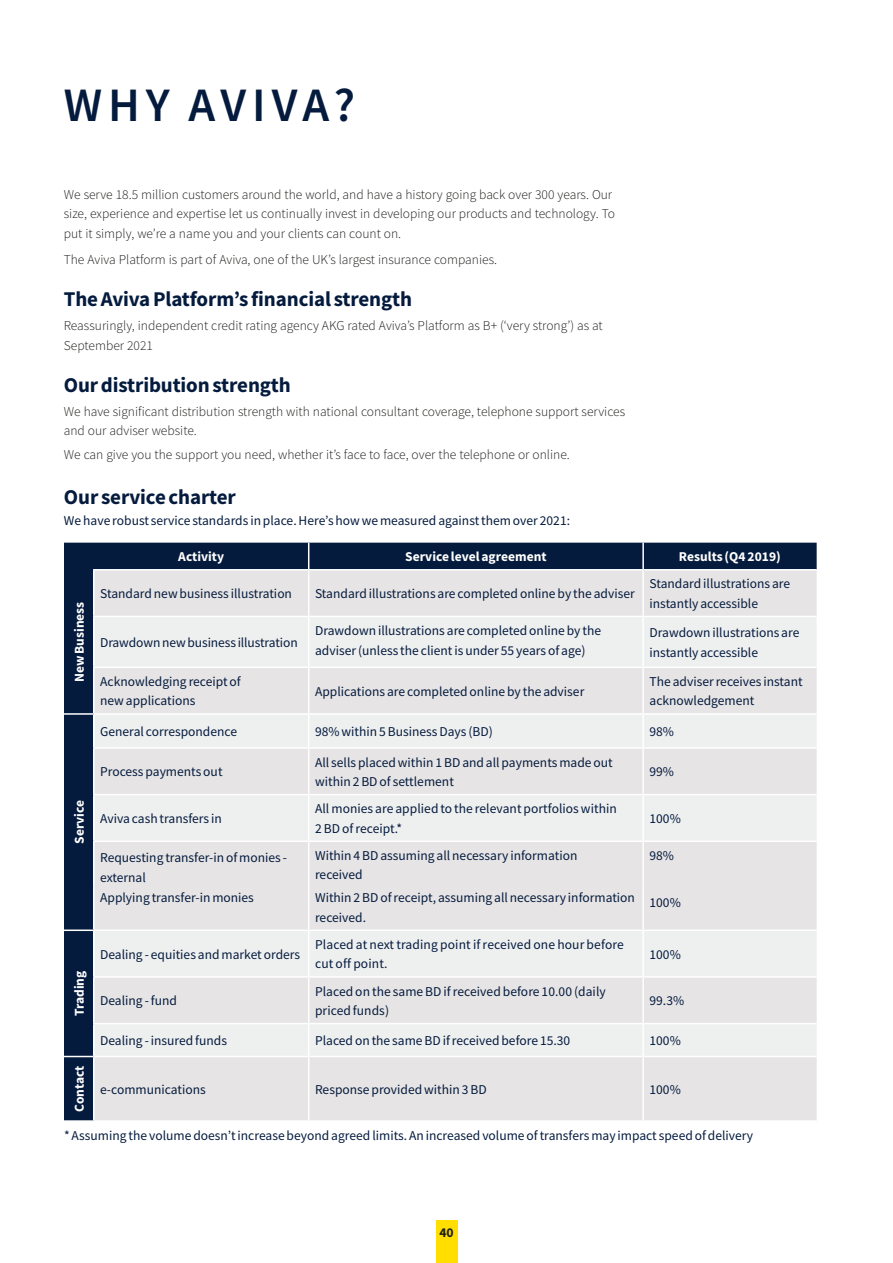
<style>
.page{position:relative;width:893px;height:1263px;background:#fff}
.page>*{position:absolute;margin:0;border:0;box-sizing:border-box;transform-origin:0 0}
.t1{font:600 48px "Source Sans Pro";letter-spacing:.125em;color:#051b3e}
.t2{font:700 21px "Source Sans Pro";letter-spacing:-.005em;color:#051b3e}
.t3{font:13.5px/19.5px "Source Sans Pro";color:#051b3e}
.t4{font:300 13.5px/19.5px "Source Sans Pro";color:#1d1d1b}
.t5{font:700 13.5px "Source Sans Pro";color:#fff}
.t6{font:700 13.5px "Source Sans Pro";color:#1d1d1b}
</style>
<div class="page">
<div style="left:436px;top:1220px;width:21px;height:43px;background:#ffde00"></div>
<div style="left:64px;top:543px;width:753px;height:577px;background:#051b3e"></div>
<div style="left:95px;top:570px;width:722px;height:550px;background:#e6e4e4"></div>
<svg style="left:95px;top:617px;width:722px;height:439px;background:#e9e9e9"></svg>
<svg style="left:308px;top:543px;width:1px;height:26px"></svg>
<hr style="left:642px;top:543px;width:2px;height:26px;background:#fff">
<hr style="left:93px;top:569px;width:216px;height:1px;background:#fff">
<hr style="left:93px;top:570px;width:2px;height:46px;background:#fff">
<hr style="left:309px;top:569px;width:334px;height:1px;background:#fff">
<hr style="left:308px;top:570px;width:1px;height:46px;background:#fff">
<hr style="left:643px;top:569px;width:174px;height:1px;background:#fff">
<hr style="left:642px;top:570px;width:2px;height:46px;background:#fff">
<hr style="left:93px;top:616px;width:216px;height:1px;background:#fff">
<hr style="left:93px;top:617px;width:2px;height:49px;background:#fff">
<hr style="left:309px;top:616px;width:334px;height:1px;background:#fff">
<hr style="left:308px;top:617px;width:1px;height:49px;background:#fff">
<hr style="left:643px;top:616px;width:174px;height:1px;background:#fff">
<hr style="left:642px;top:617px;width:2px;height:49px;background:#fff">
<hr style="left:93px;top:666px;width:216px;height:2px;background:#fff">
<hr style="left:93px;top:668px;width:2px;height:45px;background:#fff">
<hr style="left:309px;top:666px;width:334px;height:2px;background:#fff">
<hr style="left:308px;top:668px;width:1px;height:45px;background:#fff">
<hr style="left:643px;top:666px;width:174px;height:2px;background:#fff">
<hr style="left:642px;top:668px;width:2px;height:45px;background:#fff">
<hr style="left:64px;top:713px;width:30px;height:2px;background:#fff">
<hr style="left:94px;top:713px;width:215px;height:2px;background:#fff">
<hr style="left:93px;top:715px;width:2px;height:32px;background:#fff">
<hr style="left:309px;top:713px;width:334px;height:2px;background:#fff">
<hr style="left:308px;top:715px;width:1px;height:32px;background:#fff">
<hr style="left:643px;top:713px;width:174px;height:2px;background:#fff">
<hr style="left:642px;top:715px;width:2px;height:32px;background:#fff">
<hr style="left:93px;top:747px;width:216px;height:2px;background:#fff">
<hr style="left:93px;top:749px;width:2px;height:45px;background:#fff">
<hr style="left:309px;top:747px;width:334px;height:2px;background:#fff">
<hr style="left:308px;top:749px;width:1px;height:45px;background:#fff">
<hr style="left:643px;top:747px;width:174px;height:2px;background:#fff">
<hr style="left:642px;top:749px;width:2px;height:45px;background:#fff">
<hr style="left:93px;top:794px;width:216px;height:1px;background:#fff">
<hr style="left:93px;top:795px;width:2px;height:45px;background:#fff">
<hr style="left:309px;top:794px;width:334px;height:1px;background:#fff">
<hr style="left:308px;top:795px;width:1px;height:45px;background:#fff">
<hr style="left:643px;top:794px;width:174px;height:1px;background:#fff">
<hr style="left:642px;top:795px;width:2px;height:45px;background:#fff">
<hr style="left:93px;top:840px;width:216px;height:2px;background:#fff">
<hr style="left:93px;top:842px;width:2px;height:46px;background:#fff">
<hr style="left:309px;top:840px;width:334px;height:2px;background:#fff">
<hr style="left:308px;top:842px;width:1px;height:46px;background:#fff">
<hr style="left:643px;top:840px;width:174px;height:2px;background:#fff">
<hr style="left:642px;top:842px;width:2px;height:46px;background:#fff">
<hr style="left:93px;top:888px;width:2px;height:41px;background:#fff">
<hr style="left:308px;top:888px;width:1px;height:41px;background:#fff">
<hr style="left:642px;top:888px;width:2px;height:41px;background:#fff">
<hr style="left:64px;top:929px;width:30px;height:2px;background:#fff">
<hr style="left:94px;top:929px;width:215px;height:2px;background:#fff">
<hr style="left:93px;top:931px;width:2px;height:45px;background:#fff">
<hr style="left:309px;top:929px;width:334px;height:2px;background:#fff">
<hr style="left:308px;top:931px;width:1px;height:45px;background:#fff">
<hr style="left:643px;top:929px;width:174px;height:2px;background:#fff">
<hr style="left:642px;top:931px;width:2px;height:45px;background:#fff">
<hr style="left:93px;top:976px;width:216px;height:2px;background:#fff">
<hr style="left:93px;top:978px;width:2px;height:45px;background:#fff">
<hr style="left:309px;top:976px;width:334px;height:2px;background:#fff">
<hr style="left:308px;top:978px;width:1px;height:45px;background:#fff">
<hr style="left:643px;top:976px;width:174px;height:2px;background:#fff">
<hr style="left:642px;top:978px;width:2px;height:45px;background:#fff">
<hr style="left:93px;top:1023px;width:216px;height:1px;background:#fff">
<hr style="left:93px;top:1024px;width:2px;height:32px;background:#fff">
<hr style="left:309px;top:1023px;width:334px;height:1px;background:#fff">
<hr style="left:308px;top:1024px;width:1px;height:32px;background:#fff">
<hr style="left:643px;top:1023px;width:174px;height:1px;background:#fff">
<hr style="left:642px;top:1024px;width:2px;height:32px;background:#fff">
<hr style="left:64px;top:1056px;width:30px;height:1px;background:#fff">
<hr style="left:94px;top:1056px;width:215px;height:1px;background:#fff">
<hr style="left:93px;top:1057px;width:2px;height:63px;background:#fff">
<hr style="left:309px;top:1056px;width:334px;height:1px;background:#fff">
<hr style="left:308px;top:1057px;width:1px;height:63px;background:#fff">
<hr style="left:643px;top:1056px;width:174px;height:1px;background:#fff">
<hr style="left:642px;top:1057px;width:2px;height:63px;background:#fff">
<h1 class="t1" style="left:64px;top:74px;width:293px">WHY AVIVA?</h1>
<p class="t4" style="left:64px;top:185px;width:553px">We serve 18.5 million customers around the world, and have a history going back over 300 years. Our size, experience and expertise let us continually invest in developing our products and technology. To put it simply, we’re a name you and your clients can count on.</p>
<p class="t4" style="left:64px;top:250px;width:435px">The Aviva Platform is part of Aviva, one of the UK’s largest insurance companies.</p>
<h2 class="t2" style="left:64px;top:285px;width:350px">The Aviva Platform’s financial strength</h2>
<p class="t4" style="left:64px;top:316px;width:541px">Reassuringly, independent credit rating agency AKG rated Aviva’s Platform as B+ (‘very strong’) as at<br>September 2021</p>
<h2 class="t2" style="left:64px;top:371px;width:229px">Our distribution strength</h2>
<p class="t4" style="left:64px;top:402px;width:563px">We have significant distribution strength with national consultant coverage, telephone support services and our adviser website.</p>
<p class="t4" style="left:64px;top:445px;width:508px">We can give you the support you need, whether it’s face to face, over the telephone or online.</p>
<h2 class="t2" style="left:64px;top:483px;width:173px">Our service charter</h2>
<p class="t3" style="left:64px;top:510px;width:508px">We have robust service standards in place. Here’s how we measured against them over 2021:</p>
<p class="t5" style="left:178px;top:548px;width:47px">Activity</p>
<p class="t5" style="left:405px;top:548px;width:143px">Service level agreement</p>
<p class="t5" style="left:679px;top:548px;width:103px">Results (Q4 2019)</p>
<p class="t5" style="left:70px;top:682px;width:82px;rotate:-90deg">New Business</p>
<p class="t3" style="left:100px;top:584px;width:193px">Standard new business illustration</p>
<p class="t3" style="left:315px;top:584px;width:321px">Standard illustrations are completed online by the adviser</p>
<p class="t3" style="left:649px;top:574px;width:142px">Standard illustrations are instantly accessible</p>
<p class="t3" style="left:100px;top:633px;width:199px">Drawdown new business illustration</p>
<p class="t3" style="left:315px;top:621px;width:288px">Drawdown illustrations are completed online by the adviser (unless the client is under 55 years of age)</p>
<p class="t3" style="left:649px;top:623px;width:151px">Drawdown illustrations are instantly accessible</p>
<p class="t3" style="left:100px;top:672px;width:142px">Acknowledging receipt of new applications</p>
<p class="t3" style="left:315px;top:681px;width:271px">Applications are completed online by the adviser</p>
<p class="t3" style="left:649px;top:672px;width:155px">The adviser receives instant acknowledgement</p>
<p class="t5" style="left:70px;top:844px;width:45px;rotate:-90deg">Service</p>
<p class="t5" style="left:70px;top:1016px;width:47px;rotate:-90deg">Trading</p>
<p class="t3" style="left:100px;top:722px;width:138px">General correspondence</p>
<p class="t3" style="left:315px;top:722px;width:179px">98% within 5 Business Days (BD)</p>
<p class="t3" style="left:649px;top:722px;width:26px">98%</p>
<p class="t3" style="left:100px;top:762px;width:124px">Process payments out</p>
<p class="t3" style="left:315px;top:752px;width:299px">All sells placed within 1 BD and all payments made out within 2 BD of settlement</p>
<p class="t3" style="left:649px;top:762px;width:26px">99%</p>
<p class="t3" style="left:100px;top:809px;width:123px">Aviva cash transfers in</p>
<p class="t3" style="left:315px;top:799px;width:303px">All monies are applied to the relevant portfolios within<br>2 BD of receipt.*</p>
<p class="t3" style="left:649px;top:809px;width:33px">100%</p>
<p class="t3" style="left:100px;top:848px;width:188px">Requesting transfer-in of monies - external</p>
<p class="t3" style="left:315px;top:845px;width:264px">Within 4 BD assuming all necessary information received</p>
<p class="t3" style="left:649px;top:845px;width:26px">98%</p>
<p class="t3" style="left:100px;top:888px;width:155px">Applying transfer-in monies</p>
<p class="t3" style="left:315px;top:888px;width:321px">Within 2 BD of receipt, assuming all necessary information received.</p>
<p class="t3" style="left:649px;top:892px;width:33px">100%</p>
<p class="t3" style="left:100px;top:944px;width:202px">Dealing - equities and market orders</p>
<p class="t3" style="left:315px;top:934px;width:310px">Placed at next trading point if received one hour before cut off point.</p>
<p class="t3" style="left:649px;top:944px;width:33px">100%</p>
<p class="t3" style="left:100px;top:991px;width:78px">Dealing - fund</p>
<p class="t3" style="left:315px;top:981px;width:292px">Placed on the same BD if received before 10.00 (daily priced funds)</p>
<p class="t3" style="left:649px;top:991px;width:36px">99.3%</p>
<p class="t3" style="left:100px;top:1031px;width:128px">Dealing - insured funds</p>
<p class="t3" style="left:315px;top:1031px;width:257px">Placed on the same BD if received before 15.30</p>
<p class="t3" style="left:649px;top:1031px;width:33px">100%</p>
<p class="t5" style="left:70px;top:1112px;width:48px;rotate:-90deg">Contact</p>
<p class="t3" style="left:100px;top:1079px;width:107px">e-communications</p>
<p class="t3" style="left:315px;top:1079px;width:173px">Response provided within 3 BD</p>
<p class="t3" style="left:649px;top:1079px;width:33px">100%</p>
<p class="t3" style="left:64px;top:1125px;width:691px">* Assuming the volume doesn’t increase beyond agreed limits. An increased volume of transfers may impact speed of delivery</p>
<p class="t6" style="left:439px;top:1223px;width:16px">40</p>
</div>
